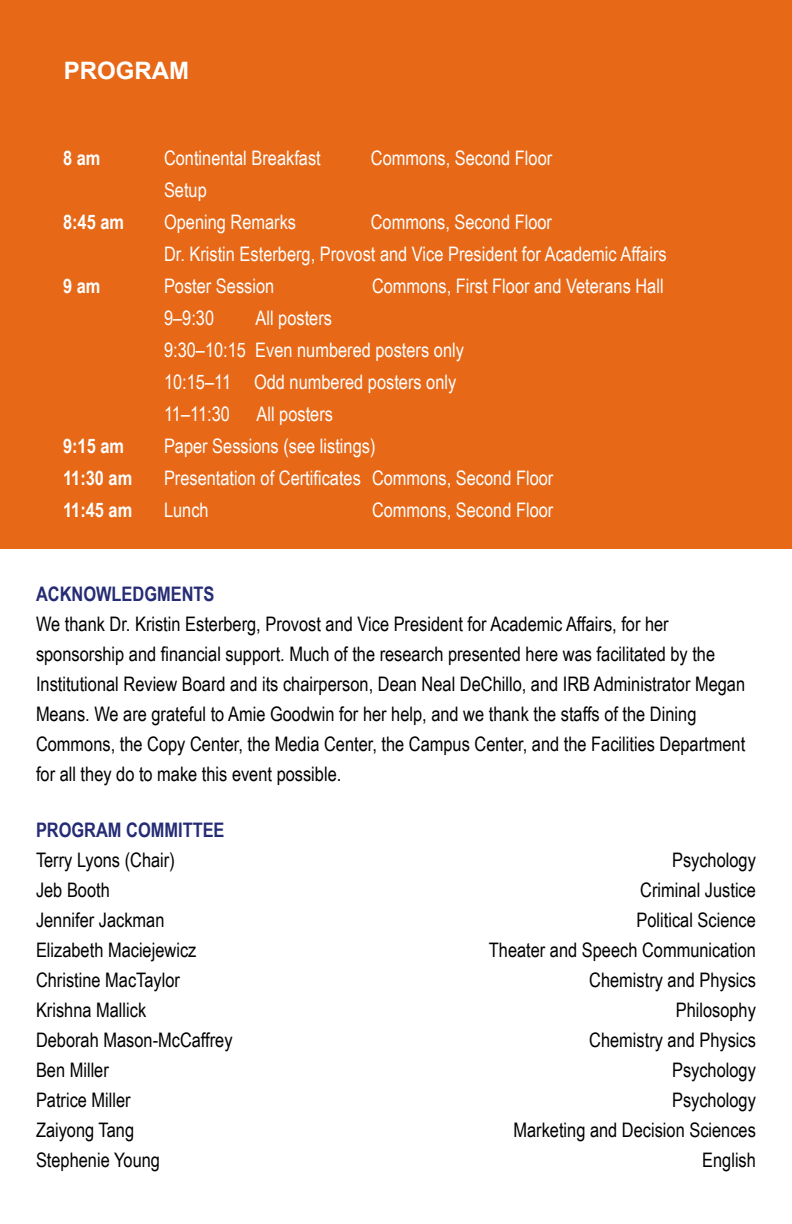
<style>
.page{position:relative;width:792px;height:1224px;background:#fff}
.page>*{position:absolute;margin:0;border:0;box-sizing:border-box;transform-origin:0 0}
.t1{font:700 24px "Arial";color:#fff}
.t2{font:20px/30px "Arial Narrow";color:#000}
.t3{font:20px/32px "Arial Narrow";color:#fff}
.t4{font:700 20px "Arial Narrow";color:#fff}
.t5{font:700 20px "Arial Narrow";color:#252b74}
</style>
<div class="page">
<div style="left:0;top:0;width:792px;height:549px;background:#e76817"></div>
<p class="t1" style="left:64px;top:54px;width:127px">PROGRAM</p>
<p class="t4" style="left:63px;top:146px;width:39px">8 AM</p>
<p class="t3" style="left:164px;top:141px;width:158px">Continental Breakfast</p>
<p class="t3" style="left:371px;top:141px;width:183px">Commons, Second Floor</p>
<p class="t3" style="left:164px;top:173px;width:44px">Setup</p>
<p class="t4" style="left:63px;top:210px;width:63px">8:45 AM</p>
<p class="t3" style="left:164px;top:205px;width:134px">Opening Remarks</p>
<p class="t3" style="left:164px;top:205px;width:504px;text-indent:207px">Commons, Second Floor<br>Dr. Kristin Esterberg, Provost and Vice President for Academic Affairs</p>
<p class="t4" style="left:63px;top:274px;width:39px">9 AM</p>
<p class="t3" style="left:164px;top:269px;width:112px">Poster Session</p>
<p class="t3" style="left:372px;top:269px;width:293px">Commons, First Floor and Veterans Hall</p>
<p class="t3" style="left:164px;top:301px;width:52px">9–9:30</p>
<p class="t3" style="left:164px;top:301px;width:301px;text-indent:92px">All posters<br>9:30–10:15 Even numbered posters only<br>10:15–11 Odd numbered posters only<br>11–11:30</p>
<p class="t3" style="left:256px;top:397px;width:78px">All posters</p>
<p class="t4" style="left:63px;top:434px;width:63px">9:15 AM</p>
<p class="t3" style="left:164px;top:429px;width:213px">Paper Sessions (see listings)</p>
<p class="t4" style="left:63px;top:466px;width:71px">11:30 AM</p>
<p class="t3" style="left:164px;top:461px;width:391px">Presentation of Certificates Commons, Second Floor</p>
<p class="t4" style="left:63px;top:498px;width:71px">11:45 AM</p>
<p class="t3" style="left:164px;top:493px;width:46px">Lunch</p>
<p class="t3" style="left:372px;top:493px;width:183px">Commons, Second Floor</p>
<p class="t5" style="left:36px;top:582px;width:180px">ACKNOWLEDGMENTS</p>
<p class="t2" style="left:36px;top:608px;width:711px">We thank Dr. Kristin Esterberg, Provost and Vice President for Academic Affairs, for her sponsorship and financial support. Much of the research presented here was facilitated by the Institutional Review Board and its chairperson, Dean Neal DeChillo, and IRB Administrator Megan Means. We are grateful to Amie Goodwin for her help, and we thank the staffs of the Dining Commons, the Copy Center, the Media Center, the Campus Center, and the Facilities Department for all they do to make this event possible.</p>
<p class="t5" style="left:36px;top:818px;width:190px">PROGRAM COMMITTEE</p>
<p class="t2" style="left:36px;top:844px;width:140px">Terry Lyons (Chair)</p>
<p class="t2" style="left:672px;top:844px;width:85px">Psychology</p>
<p class="t2" style="left:36px;top:874px;width:75px">Jeb Booth</p>
<p class="t2" style="left:640px;top:874px;width:117px">Criminal Justice</p>
<p class="t2" style="left:36px;top:904px;width:130px">Jennifer Jackman</p>
<p class="t2" style="left:637px;top:904px;width:121px">Political Science</p>
<p class="t2" style="left:36px;top:934px;width:162px">Elizabeth Maciejewicz</p>
<p class="t2" style="left:489px;top:934px;width:269px">Theater and Speech Communication</p>
<p class="t2" style="left:36px;top:964px;width:145px">Christine MacTaylor</p>
<p class="t2" style="left:589px;top:964px;width:168px">Chemistry and Physics</p>
<p class="t2" style="left:36px;top:994px;width:112px">Krishna Mallick</p>
<p class="t2" style="left:676px;top:994px;width:82px">Philosophy</p>
<p class="t2" style="left:36px;top:1024px;width:198px">Deborah Mason-McCaffrey</p>
<p class="t2" style="left:589px;top:1024px;width:168px">Chemistry and Physics</p>
<p class="t2" style="left:36px;top:1054px;width:74px">Ben Miller</p>
<p class="t2" style="left:672px;top:1054px;width:85px">Psychology</p>
<p class="t2" style="left:36px;top:1084px;width:96px">Patrice Miller</p>
<p class="t2" style="left:672px;top:1084px;width:85px">Psychology</p>
<p class="t2" style="left:36px;top:1114px;width:100px">Zaiyong Tang</p>
<p class="t2" style="left:514px;top:1114px;width:244px">Marketing and Decision Sciences</p>
<p class="t2" style="left:36px;top:1144px;width:126px">Stephenie Young</p>
<p class="t2" style="left:702px;top:1144px;width:55px">English</p>
</div>
